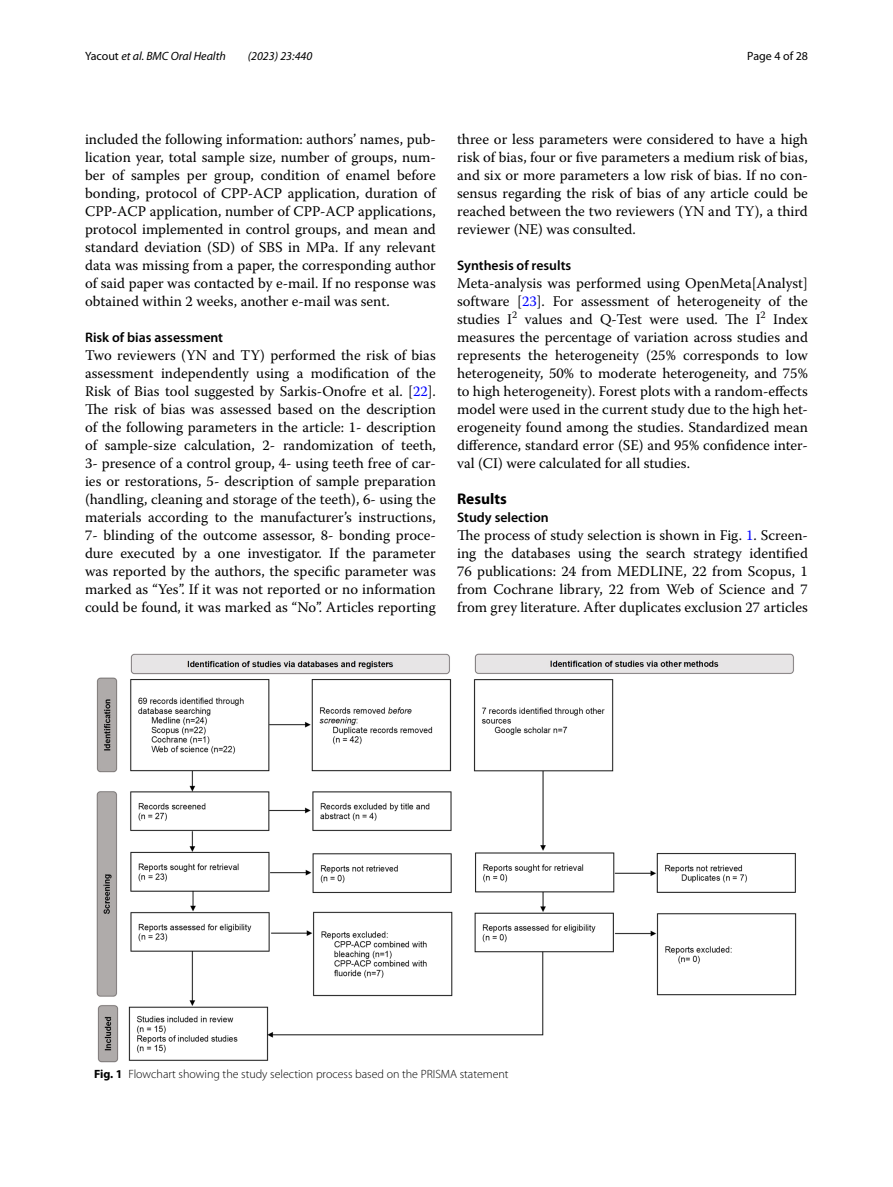
<style>
.page{position:relative;width:893px;height:1187px;background:#fff}
.page>*{position:absolute;margin:0;border:0;box-sizing:border-box;transform-origin:0 0}
.t1{font:700 15.45px "Myriad Pro";color:#000}
.t2{font:14.7px/18px "Warnock Pro";color:#000;text-align:justify}
.t3{font:600 13.8px "Myriad Pro";color:#000}
.t4{font:300 12px "Myriad Pro";color:#000}
.t5{font:italic 12px "Myriad Pro";color:#000}
.t6{font:12px "Myriad Pro";color:#000}
.s1{font-style:normal}
.s2{color:#00f}
.s3{font-weight:700}
</style>
<div class="page">
<img style="left:96px;top:653px;width:701px;height:409px">
<p class="t5" style="left:85px;top:48px;width:142px"><span class="s1">Yacout</span> et al. BMC Oral Health</p>
<p class="t5" style="left:248px;top:48px;width:66px">(2023) 23:440</p>
<p class="t6" style="left:747px;top:49px;width:62px">Page 4 of 28</p>
<p class="t2" style="left:85px;top:130px;width:352px">included the following information: authors’ names, pub&shy;lication year, total sample size, number of groups, num&shy;ber of samples per group, condition of enamel before bonding, protocol of CPP-ACP application, duration of CPP-ACP application, number of CPP-ACP applications, protocol implemented in control groups, and mean and standard deviation (SD) of SBS in MPa. If any relevant data was missing from a paper, the corresponding author of said paper was contacted by e-mail. If no response was obtained within 2 weeks, another e-mail was sent.</p>
<p class="t3" style="left:85px;top:328px;width:140px">Risk of bias assessment</p>
<p class="t2" style="left:85px;top:346px;width:352px">Two reviewers (YN and TY) performed the risk of bias assessment independently using a modification of the Risk of Bias tool suggested by Sarkis-Onofre et al. [<span class="s2">22</span>].<br>The risk of bias was assessed based on the description of the following parameters in the article: 1- description of sample-size calculation, 2- randomization of teeth, 3- presence of a control group, 4- using teeth free of car&shy;ies or restorations, 5- description of sample preparation (handling, cleaning and storage of the teeth), 6- using the materials according to the manufacturer’s instructions, 7- blinding of the outcome assessor, 8- bonding proce&shy;dure executed by a one investigator. If the parameter was reported by the authors, the specific parameter was marked as “Yes”. If it was not reported or no information could be found, it was marked as “No”. Articles reporting</p>
<p class="t2" style="left:457px;top:130px;width:352px">three or less parameters were considered to have a high risk of bias, four or five parameters a medium risk of bias, and six or more parameters a low risk of bias. If no con&shy;sensus regarding the risk of bias of any article could be reached between the two reviewers (YN and TY), a third reviewer (NE) was consulted.</p>
<p class="t3" style="left:457px;top:256px;width:116px">Synthesis of results</p>
<p class="t2" style="left:457px;top:274px;width:352px">Meta-analysis was performed using OpenMeta[Analyst] software [<span class="s2">23</span>]. For assessment of heterogeneity of the studies I<sup>2</sup> values and Q-Test were used. The I<sup>2</sup> Index measures the percentage of variation across studies and represents the heterogeneity (25% corresponds to low heterogeneity, 50% to moderate heterogeneity, and 75% to high heterogeneity). Forest plots with a random-effects model were used in the current study due to the high het&shy;erogeneity found among the studies. Standardized mean difference, standard error (SE) and 95% confidence inter&shy;val (CI) were calculated for all studies.</p>
<p class="t1" style="left:457px;top:488px;width:51px">Results</p>
<p class="t3" style="left:457px;top:508px;width:93px">Study selection</p>
<p class="t2" style="left:457px;top:526px;width:352px">The process of study selection is shown in Fig. <span class="s2">1</span>. Screen&shy;ing the databases using the search strategy identified 76 publications: 24 from MEDLINE, 22 from Scopus, 1 from Cochrane library, 22 from Web of Science and 7 from grey literature. After duplicates exclusion 27 articles</p>
<p class="t4" style="left:94px;top:1066px;width:416px"><span class="s3">Fig. 1</span> Flowchart showing the study selection process based on the PRISMA statement</p>
</div>
